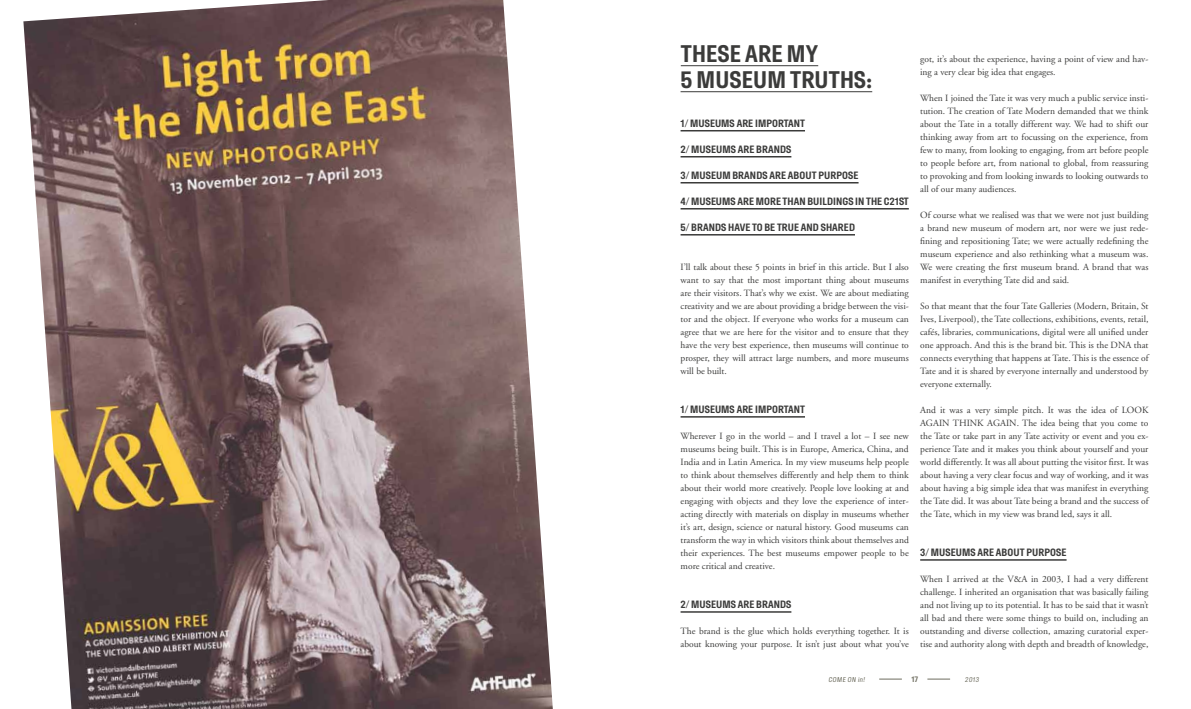
<style>
.page{position:relative;width:1191px;height:709px;background:#fff}
.page>*{position:absolute;margin:0;border:0;box-sizing:border-box;transform-origin:0 0}
.t1{font:700 24px/26px "Hill";letter-spacing:.01em;color:#3b3b3a}
.t2{font:700 10.6px "Hill";letter-spacing:.01em;color:#3b3b3a}
.t3{font:9.5px/13px "Adobe Garamond";color:#3b3b3a;text-align:justify}
.t4{font:700 8px "Hill";color:#6e6d5f}
.t5{font:7px "Hill";color:#6e6d5f}
.s1{font-family:"Adobe Garamond"}
</style>
<div class="page">
<svg style="left:927px;top:679px;width:23px;height:1px"></svg>
<svg style="left:879px;top:679px;width:23px;height:1px"></svg>
<hr style="left:681px;top:65px;width:137px;height:1px;background:#3b3b3a">
<hr style="left:680px;top:91px;width:192px;height:1px;background:#3b3b3a">
<hr style="left:680px;top:130px;width:125px;height:1px;background:#3b3b3a">
<hr style="left:680px;top:156px;width:111px;height:1px;background:#3b3b3a">
<hr style="left:680px;top:182px;width:178px;height:1px;background:#3b3b3a">
<hr style="left:680px;top:208px;width:229px;height:1px;background:#3b3b3a">
<hr style="left:680px;top:234px;width:175px;height:1px;background:#3b3b3a">
<hr style="left:680px;top:416px;width:125px;height:1px;background:#3b3b3a">
<hr style="left:680px;top:611px;width:111px;height:1px;background:#3b3b3a">
<hr style="left:920px;top:559px;width:146px;height:1px;background:#3b3b3a">
<img style="left:23px;top:0;width:530px;height:709px">
<h1 class="t1" style="left:680px;top:41px;width:193px">THESE ARE MY<br>5 MUSEUM TRUTHS<span class="s1">:</span></h1>
<p class="t2" style="left:680px;top:117px;width:126px">1/ MUSEUMS ARE IMPORTANT</p>
<p class="t2" style="left:680px;top:143px;width:112px">2/ MUSEUMS ARE BRANDS</p>
<p class="t2" style="left:680px;top:169px;width:179px">3/ MUSEUM BRANDS ARE ABOUT PURPOSE</p>
<p class="t2" style="left:680px;top:195px;width:230px">4/ MUSEUMS ARE MORE THAN BUILDINGS IN THE C21ST</p>
<p class="t2" style="left:680px;top:221px;width:176px">5/ BRANDS HAVE TO BE TRUE AND SHARED</p>
<p class="t3" style="left:680px;top:260px;width:230px">I’ll talk about these 5 points in brief in this article. But I also want to say that the most important thing about museums are their visitors. That’s why we exist. We are about mediating creativity and we are about providing a bridge between the visi&shy;tor and the object. If everyone who works for a museum can agree that we are here for the visitor and to ensure that they have the very best experience, then museums will continue to prosper, they will attract large numbers, and more museums will be built.</p>
<p class="t2" style="left:680px;top:403px;width:126px">1/ MUSEUMS ARE IMPORTANT</p>
<p class="t3" style="left:680px;top:429px;width:230px">Wherever I go in the world – and I travel a lot – I see new museums being built. This is in Europe, America, China, and India and in Latin America. In my view museums help people to think about themselves differently and help them to think about their world more creatively. People love looking at and engaging with objects and they love the experience of inter&shy;acting directly with materials on display in museums whether it’s art, design, science or natural history. Good museums can transform the way in which visitors think about themselves and their experiences. The best museums empower people to be more critical and creative.</p>
<p class="t2" style="left:680px;top:598px;width:112px">2/ MUSEUMS ARE BRANDS</p>
<p class="t3" style="left:680px;top:624px;width:230px">The brand is the glue which holds everything together. It is about knowing your purpose. It isn’t just about what you’ve</p>
<p class="t3" style="left:920px;top:52px;width:230px">got, it’s about the experience, having a point of view and hav&shy;ing a very clear big idea that engages.</p>
<p class="t3" style="left:920px;top:91px;width:230px">When I joined the Tate it was very much a public service insti&shy;tution. The creation of Tate Modern demanded that we think about the Tate in a totally different way. We had to shift our thinking away from art to focussing on the experience, from few to many, from looking to engaging, from art before people to people before art, from national to global, from reassuring to provoking and from looking inwards to looking outwards to all of our many audiences.</p>
<p class="t3" style="left:920px;top:208px;width:230px">Of course what we realised was that we were not just building a brand new museum of modern art, nor were we just rede&shy;fining and repositioning Tate; we were actually redefining the museum experience and also rethinking what a museum was.<br>We were creating the first museum brand. A brand that was manifest in everything Tate did and said.</p>
<p class="t3" style="left:920px;top:299px;width:230px">So that meant that the four Tate Galleries (Modern, Britain, St Ives, Liverpool), the Tate collections, exhibitions, events, retail, cafés, libraries, communications, digital were all unified under one approach. And this is the brand bit. This is the DNA that connects everything that happens at Tate. This is the essence of Tate and it is shared by everyone internally and understood by everyone externally.</p>
<p class="t3" style="left:920px;top:403px;width:230px">And it was a very simple pitch. It was the idea of LOOK AGAIN THINK AGAIN. The idea being that you come to the Tate or take part in any Tate activity or event and you ex&shy;perience Tate and it makes you think about yourself and your world differently. It was all about putting the visitor first. It was about having a very clear focus and way of working, and it was about having a big simple idea that was manifest in everything the Tate did. It was about Tate being a brand and the success of the Tate, which in my view was brand led, says it all.</p>
<p class="t2" style="left:920px;top:546px;width:148px">3/ MUSEUMS ARE ABOUT PURPOSE</p>
<p class="t3" style="left:920px;top:572px;width:230px">When I arrived at the V&amp;A in 2003, I had a very different challenge. I inherited an organisation that was basically failing and not living up to its potential. It has to be said that it wasn’t all bad and there were some things to build on, including an outstanding and diverse collection, amazing curatorial exper&shy;tise and authority along with depth and breadth of knowledge,</p>
<p class="t5" style="left:828px;top:675px;width:39px">COME ON IN!</p>
<p class="t4" style="left:911px;top:674px;width:8px">17</p>
<p class="t5" style="left:965px;top:675px;width:17px">2013</p>
</div>
